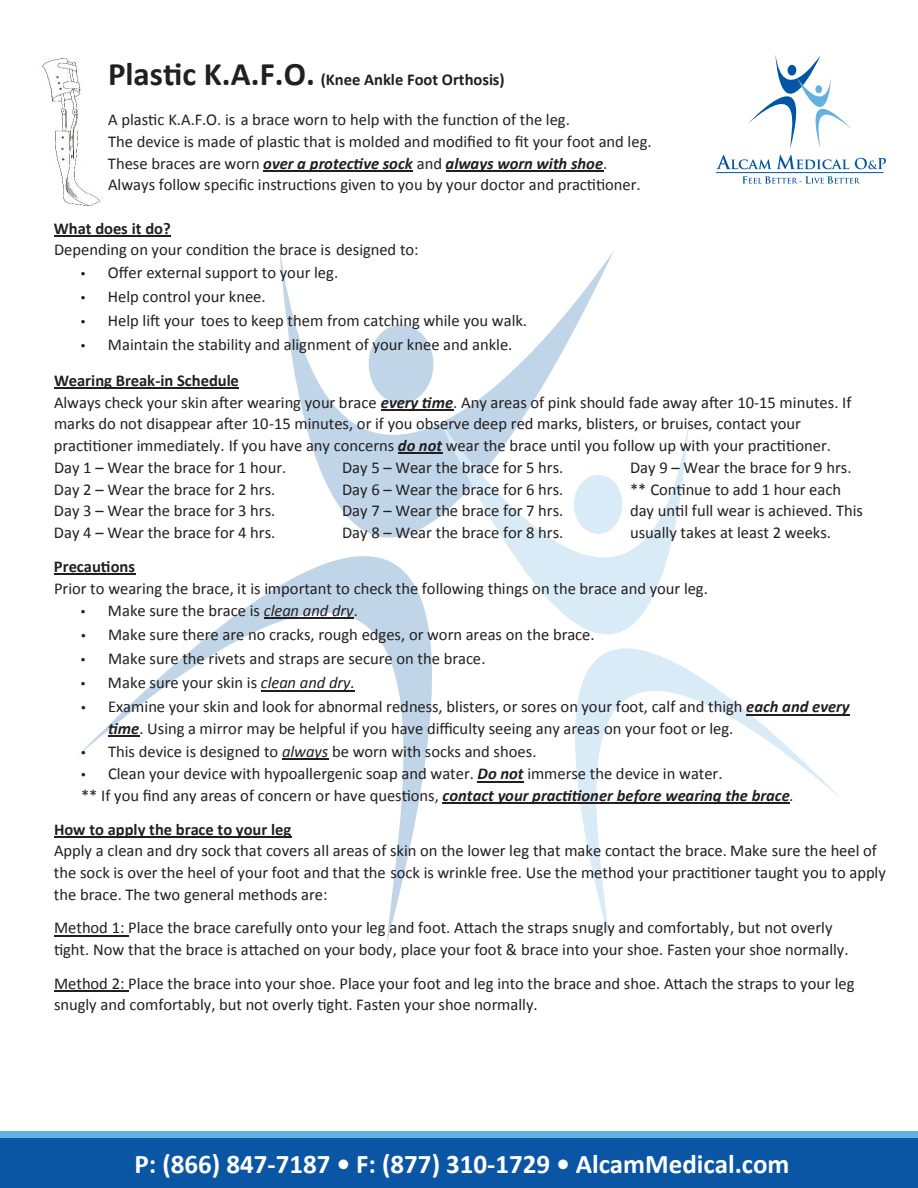
<style>
.page{position:relative;width:918px;height:1188px;background:#fff}
.page>*{position:absolute;margin:0;border:0;box-sizing:border-box;transform-origin:0 0}
.t1{font:700 27px "Calibri";color:#fff}
.t2{font:16.5px/21.8px "Calibri";color:#231f20}
.t3{font:700 16.5px "Calibri";color:#231f20}
.s1{font-size:33px}
.s2{font-weight:700;font-style:italic}
.s3{font-weight:700}
.s4{font-family:"Myriad Pro"}
.s5{font-style:italic}
</style>
<div class="page">
<svg style="left:279px;top:246px;width:335px;height:168px"></svg>
<svg style="left:76px;top:392px;width:411px;height:552px"></svg>
<div style="left:369px;top:325px;width:64px;height:79px;background:#c0d5e8;border-radius:50%"></div>
<svg style="left:438px;top:414px;width:252px;height:351px"></svg>
<svg style="left:534px;top:525px;width:308px;height:413px"></svg>
<div style="left:574px;top:475px;width:48px;height:59px;background:#d8ebf7;border-radius:50%"></div>
<div style="left:0;top:1132px;width:918px;height:17px;background:#63b0e2"></div>
<svg style="left:716px;top:155px;width:133px;height:14px"></svg>
<svg style="left:855px;top:158px;width:31px;height:11px"></svg>
<svg style="left:742px;top:176px;width:118px;height:8px"></svg>
<svg style="left:748px;top:54px;width:103px;height:95px"></svg>
<div style="left:815px;top:85px;width:7px;height:8px;background:#63b0e2;border-radius:50%"></div>
<hr style="left:716px;top:172px;width:167px;height:1px;background:#0155a5">
<div style="left:0;top:1138px;width:918px;height:50px;background:#0a55a4"></div>
<hr style="left:263px;top:170px;width:150px;height:1px;background:#231f20">
<hr style="left:446px;top:170px;width:157px;height:1px;background:#231f20">
<hr style="left:54px;top:235px;width:117px;height:2px;background:#231f20">
<hr style="left:54px;top:388px;width:185px;height:1px;background:#231f20">
<hr style="left:381px;top:410px;width:72px;height:1px;background:#231f20">
<hr style="left:398px;top:453px;width:44px;height:1px;background:#231f20">
<hr style="left:54px;top:574px;width:81px;height:1px;background:#231f20">
<hr style="left:264px;top:618px;width:90px;height:1px;background:#231f20">
<hr style="left:261px;top:690px;width:94px;height:1px;background:#231f20">
<hr style="left:746px;top:714px;width:104px;height:1px;background:#231f20">
<hr style="left:108px;top:736px;width:31px;height:1px;background:#231f20">
<hr style="left:282px;top:758px;width:46px;height:2px;background:#231f20">
<hr style="left:478px;top:781px;width:46px;height:1px;background:#231f20">
<hr style="left:443px;top:803px;width:347px;height:1px;background:#231f20">
<hr style="left:54px;top:836px;width:237px;height:1px;background:#231f20">
<hr style="left:54px;top:935px;width:74px;height:1px;background:#231f20">
<hr style="left:54px;top:991px;width:74px;height:1px;background:#231f20">
<img style="left:42px;top:58px;width:58px;height:148px">
<p class="t3" style="left:108px;top:68px;width:398px"><span class="s1">Plastic K.A.F.O.</span> (Knee Ankle Foot Orthosis)</p>
<p class="t2" style="left:108px;top:109px;width:545px">A plastic K.A.F.O. is a brace worn to help with the function of the leg.<br>The device is made of plastic that is molded and modified to fit your foot and leg.<br>These braces are worn <span class="s2">over a protective sock</span> and <span class="s2">always worn with shoe</span>.<br>Always follow specific instructions given to you by your doctor and practitioner.</p>
<p class="t2" style="left:54px;top:217px;width:366px"><span class="s3">What does it do?<br></span>Depending on your condition the brace is designed to:</p>
<p class="t2" style="left:81px;top:262px;width:259px"><span class="s4">•</span> Offer external support to your leg.</p>
<p class="t2" style="left:81px;top:286px;width:186px"><span class="s4">•</span> Help control your knee.</p>
<p class="t2" style="left:81px;top:310px;width:448px"><span class="s4">•</span> Help lift your toes to keep them from catching while you walk.</p>
<p class="t2" style="left:54px;top:327px;width:460px;line-height:35.8px;text-indent:27px"><span class="s4">•</span> Maintain the stability and alignment of your knee and ankle.<br><span class="s3">Wearing Break-in Schedule</span></p>
<p class="t2" style="left:54px;top:391px;width:799px">Always check your skin after wearing your brace <span class="s2">every time</span>. Any areas of pink should fade away after 10-15 minutes. If marks do not disappear after 10-15 minutes, or if you observe deep red marks, blisters, or bruises, contact your practitioner immediately. If you have any concerns <span class="s2">do not</span> wear the brace until you follow up with your practitioner.<br>Day 1 – Wear the brace for 1 hour.<br>Day 2 – Wear the brace for 2 hrs.<br>Day 3 – Wear the brace for 3 hrs.<br>Day 4 – Wear the brace for 4 hrs.</p>
<p class="t2" style="left:342px;top:457px;width:223px;text-align:justify">Day 5 – Wear the brace for 5 hrs.<br>Day 6 – Wear the brace for 6 hrs.<br>Day 7 – Wear the brace for 7 hrs.<br>Day 8 – Wear the brace for 8 hrs.</p>
<p class="t2" style="left:630px;top:457px;width:234px">Day 9 – Wear the brace for 9 hrs. ** Continue to add 1 hour each day until full wear is achieved. This usually takes at least 2 weeks.</p>
<p class="t2" style="left:54px;top:555px;width:656px"><span class="s3">Precautions<br></span>Prior to wearing the brace, it is important to check the following things on the brace and your leg.</p>
<p class="t2" style="left:81px;top:600px;width:278px"><span class="s4">•</span> Make sure the brace is <span class="s5">clean and dry</span>.</p>
<p class="t2" style="left:81px;top:624px;width:515px"><span class="s4">•</span> Make sure there are no cracks, rough edges, or worn areas on the brace.</p>
<p class="t2" style="left:81px;top:648px;width:406px"><span class="s4">•</span> Make sure the rivets and straps are secure on the brace.</p>
<p class="t2" style="left:81px;top:672px;width:275px"><span class="s4">•</span> Make sure your skin is <span class="s5">clean and dry.</span></p>
<p class="t2" style="left:108px;top:696px;width:743px;text-indent:-27px"><span class="s4">•</span> Examine your skin and look for abnormal redness, blisters, or sores on your foot, calf and thigh <span class="s2">each and every time</span>. Using a mirror may be helpful if you have difficulty seeing any areas on your foot or leg.</p>
<p class="t2" style="left:81px;top:740px;width:457px"><span class="s4">•</span> This device is designed to <span class="s5">always</span> be worn with socks and shoes.</p>
<p class="t2" style="left:81px;top:763px;width:715px"><span class="s4">•</span> Clean your device with hypoallergenic soap and water. <span class="s2">Do not</span> immerse the device in water.<br>** If you find any areas of concern or have questions, <span class="s2">contact your practitioner before wearing the brace</span><span class="s5">.</span></p>
<p class="t2" style="left:54px;top:818px;width:834px"><span class="s3">How to apply the brace to your leg<br></span>Apply a clean and dry sock that covers all areas of skin on the lower leg that make contact the brace. Make sure the heel of the sock is over the heel of your foot and that the sock is wrinkle free. Use the method your practitioner taught you to apply the brace. The two general methods are:</p>
<p class="t2" style="left:54px;top:917px;width:796px">Method 1: Place the brace carefully onto your leg and foot. Attach the straps snugly and comfortably, but not overly tight. Now that the brace is attached on your body, place your foot &amp; brace into your shoe. Fasten your shoe normally.</p>
<p class="t2" style="left:54px;top:972px;width:802px">Method 2: Place the brace into your shoe. Place your foot and leg into the brace and shoe. Attach the straps to your leg snugly and comfortably, but not overly tight. Fasten your shoe normally.</p>
<h1 class="t1" style="left:135px;top:1145px;width:656px">P: (866) 847-7187 • F: (877) 310-1729 • AlcamMedical.com</h1>
</div>
